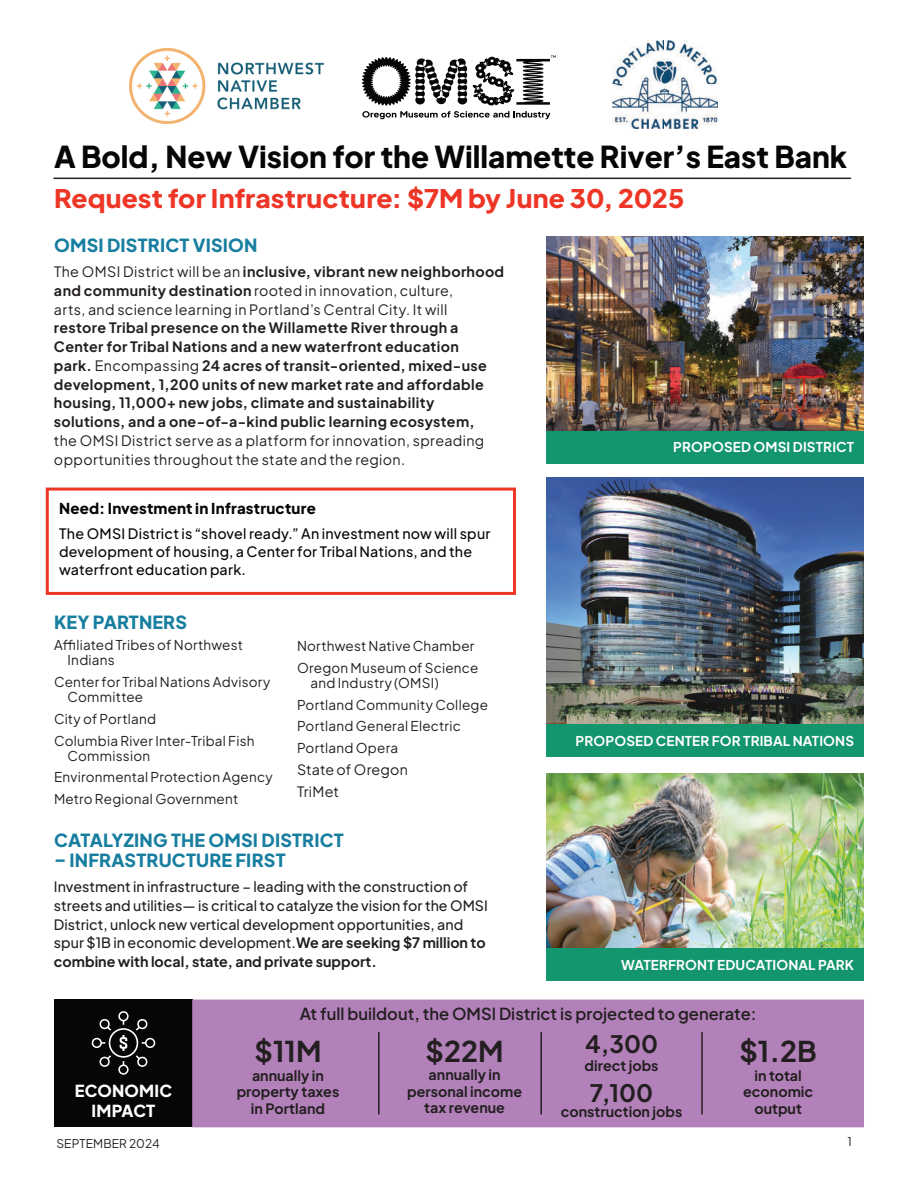
<style>
.page{position:relative;width:918px;height:1188px;background:#fff}
.page>*{position:absolute;margin:0;border:0;box-sizing:border-box;transform-origin:0 0}
.t1{font:800 30px "Plus Jakarta Sans";color:#050606}
.t2{font:700 28.5px "Plus Jakarta Sans";color:#231f20}
.t3{font:800 25.5px "Plus Jakarta Sans";color:#ee3627;scale:1.04 1}
.t4{font:700 24px "Plus Jakarta Sans";color:#231f20}
.t5{font:800 18px "Plus Jakarta Sans";letter-spacing:.01em;color:#177ea0}
.t6{font:600 16.5px "Plus Jakarta Sans";color:#231f20}
.t7{font:800 16.5px/19.5px "Plus Jakarta Sans";letter-spacing:.01em;color:#fff;text-align:center}
.t8{font:800 15px "Plus Jakarta Sans";letter-spacing:.015em;color:#050606}
.t9{font:700 14.25px/18.8px "Plus Jakarta Sans";letter-spacing:.02em;color:#231f20}
.t10{font:500 14.25px/18.8px "Plus Jakarta Sans";color:#231f20}
.t11{font:14.25px/18.8px "Plus Jakarta Sans";letter-spacing:.025em;color:#231f20}
.t12{font:500 14.25px/18px "Plus Jakarta Sans";letter-spacing:.015em;color:#050606}
.t13{font:700 14.25px/16.5px "Plus Jakarta Sans";color:#231f20;text-align:center}
.t14{font:14.25px/21.8px "Plus Jakarta Sans";letter-spacing:.005em;color:#231f20}
.t15{font:13.5px/21.8px "Plus Jakarta Sans";letter-spacing:.02em;color:#231f20}
.t16{font:700 13.5px "Plus Jakarta Sans";letter-spacing:.01em;color:#fff}
.t17{font:12px "Plus Jakarta Sans";letter-spacing:.01em;color:#231f20}
.s1{font-weight:700}
.s2{font-weight:400}
</style>
<div class="page">
<div style="left:54px;top:1000px;width:139px;height:127px;background:#050606"></div>
<div style="left:192px;top:1000px;width:672px;height:127px;background:#b281b9"></div>
<svg style="left:92px;top:1011px;width:63px;height:64px"></svg>
<hr style="left:378px;top:1032px;width:2px;height:82px;background:#231f20">
<hr style="left:540px;top:1032px;width:2px;height:82px;background:#231f20">
<hr style="left:701px;top:1032px;width:2px;height:82px;background:#231f20">
<img style="left:546px;top:237px;width:317px;height:194px">
<div style="left:546px;top:431px;width:317px;height:33px;background:#13956d"></div>
<img style="left:546px;top:774px;width:317px;height:175px">
<img style="left:546px;top:477px;width:317px;height:247px">
<svg style="left:362px;top:55px;width:194px;height:64px"></svg>
<img style="left:129px;top:48px;width:195px;height:76px">
<img style="left:612px;top:41px;width:105px;height:87px">
<div style="left:46px;top:488px;width:470px;height:107px;border:3px solid #ee3627"></div>
<div style="left:546px;top:724px;width:317px;height:32px;background:#13956d"></div>
<div style="left:546px;top:949px;width:317px;height:32px;background:#13956d"></div>
<hr style="left:54px;top:178px;width:797px;height:1px;background:#231f20">
<h1 class="t1" style="left:54px;top:143px;width:795px">A Bold, New Vision for the Willamette River’s East Bank</h1>
<h3 class="t3" style="left:54px;top:187px;width:608px">Request for Infrastructure: $7M by June 30, 2025</h3>
<h3 class="t5" style="left:54px;top:236px;width:205px">OMSI DISTRICT VISION</h3>
<p class="t11" style="left:54px;top:261px;width:452px">The OMSI District will be an <span class="s1">inclusive, vibrant new neighborhood and community destination</span> rooted in innovation, culture,<br>arts, and science learning in Portland’s Central City. It will</p>
<p class="t9" style="left:54px;top:320px;width:434px">restore Tribal presence on the Willamette River through a Center for Tribal Nations and a new waterfront education park. <span class="s2">Encompassing</span> 24 acres of transit-oriented, mixed-use development, 1,200 units of new market rate and affordable housing, 11,000+ new jobs, climate and sustainability solutions, and a one-of-a-kind public learning ecosystem,</p>
<p class="t11" style="left:54px;top:430px;width:432px">the OMSI District serve as a platform for innovation, spreading opportunities throughout the state and the region.</p>
<p class="t8" style="left:59px;top:501px;width:258px">Need: Investment in Infrastructure</p>
<p class="t12" style="left:59px;top:525px;width:433px">The OMSI District is “shovel ready.” An investment now will spur development of housing, a Center for Tribal Nations, and the waterfront education park.</p>
<h3 class="t5" style="left:54px;top:613px;width:135px">KEY PARTNERS</h3>
<p class="t15" style="left:68px;top:636px;width:177px;line-height:15px;text-indent:-14px">Affiliated Tribes of Northwest<br>Indians</p>
<p class="t15" style="left:68px;top:673px;width:204px;line-height:15px;text-indent:-14px">Center for Tribal Nations Advisory<br>Committee</p>
<p class="t15" style="left:54px;top:707px;width:202px">City of Portland<br>Columbia River Inter-Tribal Fish</p>
<p class="t15" style="left:54px;top:743px;width:220px;text-indent:14px">Commission<br>Environmental Protection Agency<br>Metro Regional Government</p>
<p class="t15" style="left:297px;top:634px;width:183px">Northwest Native Chamber<br>Oregon Museum of Science</p>
<p class="t15" style="left:297px;top:671px;width:193px;text-indent:14px">and Industry (OMSI)<br>Portland Community College<br>Portland General Electric<br>Portland Opera</p>
<p class="t14" style="left:297px;top:757px;width:112px">State of Oregon<br>TriMet</p>
<h3 class="t5" style="left:54px;top:832px;width:291px">CATALYZING THE OMSI DISTRICT</h3>
<h3 class="t5" style="left:54px;top:846px;width:233px">– INFRASTRUCTURE FIRST</h3>
<p class="t10" style="left:54px;top:878px;width:435px">Investment in infrastructure – leading with the construction of streets and utilities— is critical to catalyze the vision for the OMSI District, unlock new vertical development opportunities, and spur $1B in economic development.<span class="s1">We are seeking $7 million to combine with local, state, and private support.</span></p>
<p class="t16" style="left:673px;top:440px;width:182px">PROPOSED OMSI DISTRICT</p>
<p class="t16" style="left:576px;top:734px;width:280px">PROPOSED CENTER FOR TRIBAL NATIONS</p>
<p class="t16" style="left:621px;top:959px;width:235px">WATERFRONT EDUCATIONAL PARK</p>
<p class="t7" style="left:75px;top:1083px;width:99px">ECONOMIC<br>IMPACT</p>
<p class="t6" style="left:300px;top:1008px;width:458px">At full buildout, the OMSI District is projected to generate:</p>
<h2 class="t2" style="left:255px;top:1038px;width:68px">$11M</h2>
<p class="t13" style="left:237px;top:1068px;width:104px">annually in property taxes in Portland</p>
<h2 class="t2" style="left:426px;top:1038px;width:79px">$22M</h2>
<p class="t13" style="left:407px;top:1068px;width:116px">annually in personal income tax revenue</p>
<h3 class="t4" style="left:585px;top:1033px;width:74px">4,300</h3>
<p class="t13" style="left:585px;top:1059px;width:76px">direct jobs</p>
<h3 class="t4" style="left:590px;top:1081px;width:65px">7,100</h3>
<p class="t13" style="left:561px;top:1105px;width:123px">construction jobs</p>
<h2 class="t2" style="left:739px;top:1038px;width:79px">$1.2B</h2>
<p class="t13" style="left:743px;top:1068px;width:71px">in total economic output</p>
<p class="t17" style="left:56px;top:1137px;width:105px">SEPTEMBER 2024</p>
<p class="t17" style="left:848px;top:1135px;width:6px">1</p>
</div>
